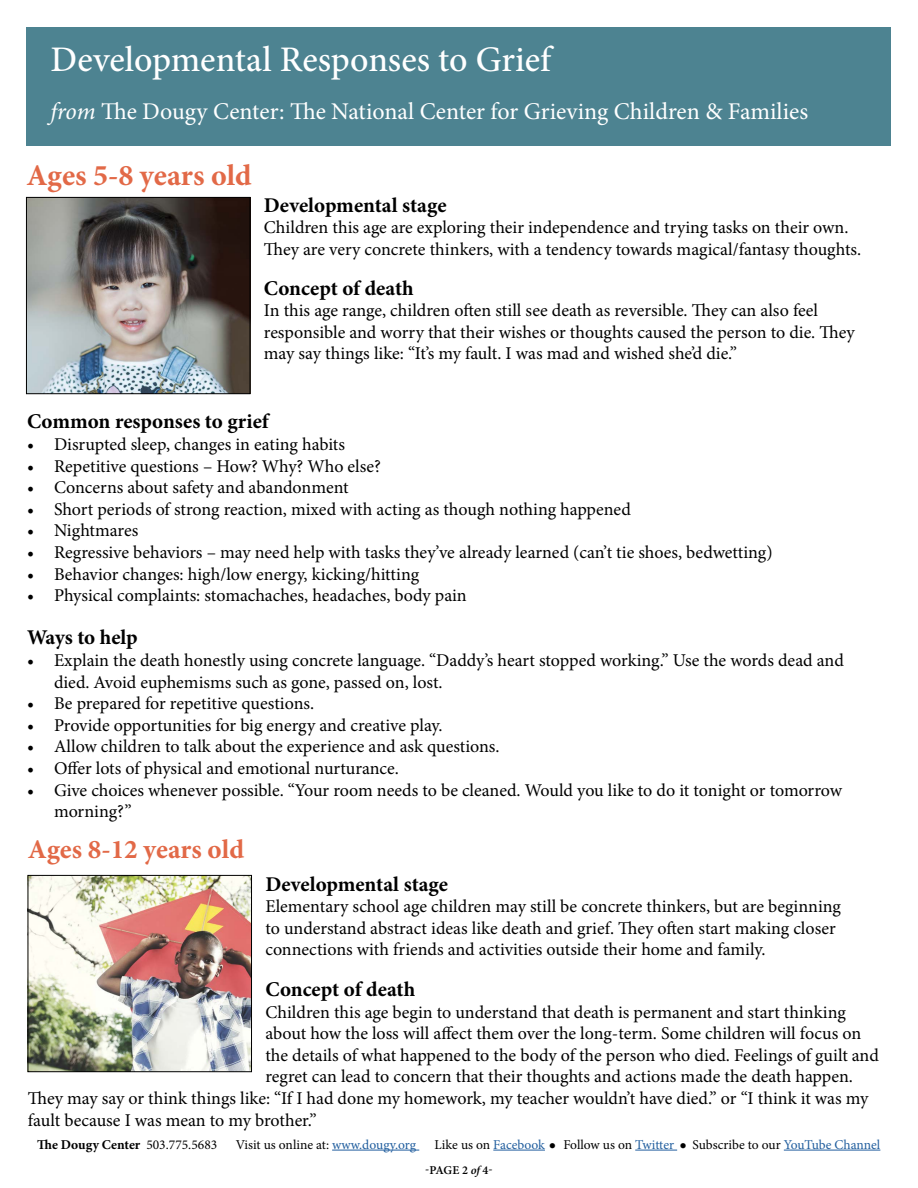
<style>
.page{position:relative;width:918px;height:1188px;background:#fff}
.page>*{position:absolute;margin:0;border:0;box-sizing:border-box;transform-origin:0 0}
.t1{font:500 36px "Minion Pro";color:#fff}
.t2{font:700 30px "Minion Pro";color:#e26947}
.t3{font:700 27px "Minion Pro";color:#e26947}
.t4{font:24px "Minion Pro";color:#fff}
.t5{font:700 21px "Minion Pro";color:#000}
.t6{font:18px/21.6px "Minion Pro";color:#000}
.t7{font:13.5px "Minion Pro";letter-spacing:-.005em;color:#000}
.t8{font:700 13.5px "Minion Pro";letter-spacing:-.005em;color:#000}
.t9{font:600 12px "Minion Pro";color:#000}
.t10{font:9px "Wingdings";color:#000}
.s1{font-style:italic}
.s2{font-weight:400}
.s3{color:#215e9e}
</style>
<div class="page">
<hr style="left:332px;top:1150px;width:87px;height:1px;background:#215e9e">
<hr style="left:493px;top:1150px;width:52px;height:1px;background:#215e9e">
<hr style="left:635px;top:1150px;width:42px;height:1px;background:#215e9e">
<hr style="left:784px;top:1150px;width:96px;height:1px;background:#215e9e">
<div style="left:27px;top:27px;width:864px;height:119px;background:#4d8391"></div>
<img style="left:28px;top:199px;width:220px;height:193px">
<div style="left:26px;top:197px;width:224px;height:197px;border:1px solid #000"></div>
<img style="left:30px;top:877px;width:220px;height:193px">
<div style="left:28px;top:875px;width:224px;height:197px;border:1px solid #000"></div>
<h1 class="t1" style="left:51px;top:35px;width:502px">Developmental Responses to Grief</h1>
<h3 class="t4" style="left:51px;top:95px;width:759px"><span class="s1">from</span> The Dougy Center: The National Center for Grieving Children &amp; Families</h3>
<h2 class="t2" style="left:26px;top:154px;width:227px">Ages 5-8 years old</h2>
<p class="t5" style="left:264px;top:190px;width:184px">Developmental stage</p>
<p class="t6" style="left:264px;top:217px;width:599px">Children this age are exploring their independence and trying tasks on their own.<br>They are very concrete thinkers, with a tendency towards magical/fantasy thoughts.</p>
<p class="t5" style="left:264px;top:273px;width:151px">Concept of death</p>
<p class="t6" style="left:264px;top:300px;width:592px">In this age range, children often still see death as reversible. They can also feel responsible and worry that their wishes or thoughts caused the person to die. They may say things like: “It’s my fault. I was mad and wished she’d die.”</p>
<p class="t5" style="left:27px;top:407px;width:243px">Common responses to grief</p>
<p class="t6" style="left:27px;top:434px;width:320px">• Disrupted sleep, changes in eating habits</p>
<p class="t6" style="left:27px;top:455px;width:355px">• Repetitive questions – How? Why? Who else?</p>
<p class="t6" style="left:27px;top:477px;width:323px">• Concerns about safety and abandonment</p>
<p class="t6" style="left:27px;top:498px;width:605px">• Short periods of strong reaction, mixed with acting as though nothing happened</p>
<p class="t6" style="left:27px;top:520px;width:113px">• Nightmares</p>
<p class="t6" style="left:27px;top:542px;width:747px">• Regressive behaviors – may need help with tasks they’ve already learned (can’t tie shoes, bedwetting)</p>
<p class="t6" style="left:27px;top:563px;width:394px">• Behavior changes: high/low energy, kicking/hitting</p>
<p class="t6" style="left:27px;top:585px;width:441px">• Physical complaints: stomachaches, headaches, body pain</p>
<p class="t5" style="left:27px;top:623px;width:112px">Ways to help</p>
<p class="t6" style="left:54px;top:650px;width:791px;text-indent:-27px">• Explain the death honestly using concrete language. “Daddy’s heart stopped working.” Use the words dead and died. Avoid euphemisms such as gone, passed on, lost.</p>
<p class="t6" style="left:27px;top:693px;width:289px">• Be prepared for repetitive questions.</p>
<p class="t6" style="left:27px;top:714px;width:417px">• Provide opportunities for big energy and creative play.</p>
<p class="t6" style="left:27px;top:736px;width:474px">• Allow children to talk about the experience and ask questions.</p>
<p class="t6" style="left:27px;top:758px;width:373px">• Offer lots of physical and emotional nurturance.</p>
<p class="t6" style="left:54px;top:779px;width:790px;text-indent:-27px">• Give choices whenever possible. “Your room needs to be cleaned. Would you like to do it tonight or tomorrow morning?”</p>
<h3 class="t3" style="left:28px;top:830px;width:218px">Ages 8-12 years old</h3>
<p class="t5" style="left:265px;top:869px;width:184px">Developmental stage</p>
<p class="t6" style="left:265px;top:896px;width:577px">Elementary school age children may still be concrete thinkers, but are beginning to understand abstract ideas like death and grief. They often start making closer connections with friends and activities outside their home and family.</p>
<p class="t5" style="left:265px;top:974px;width:151px">Concept of death</p>
<p class="t6" style="left:265px;top:1001px;width:582px">Children this age begin to understand that death is permanent and start thinking</p>
<p class="t6" style="left:265px;top:1023px;width:597px">about how the loss will affect them over the long-term. Some children will focus on</p>
<p class="t6" style="left:265px;top:1044px;width:615px">the details of what happened to the body of the person who died. Feelings of guilt and</p>
<p class="t6" style="left:265px;top:1066px;width:589px">regret can lead to concern that their thoughts and actions made the death happen.</p>
<p class="t6" style="left:28px;top:1088px;width:842px">They may say or think things like: “If I had done my homework, my teacher wouldn’t have died.” or “I think it was my</p>
<p class="t6" style="left:28px;top:1109px;width:290px">fault because I was mean to my brother.”</p>
<p class="t8" style="left:37px;top:1135px;width:182px">The Dougy Center <span class="s2">503.775.5683</span></p>
<p class="t7" style="left:236px;top:1135px;width:182px">Visit us online at: <span class="s3">www.dougy.org</span></p>
<p class="t7" style="left:435px;top:1135px;width:112px">Like us on <span class="s3">Facebook</span></p>
<p class="t7" style="left:563px;top:1135px;width:112px">Follow us on <span class="s3">Twitter</span></p>
<p class="t10" style="left:549px;top:1141px;width:8px">●</p>
<p class="t7" style="left:692px;top:1135px;width:189px">Subscribe to our <span class="s3">YouTube Channel</span></p>
<p class="t10" style="left:680px;top:1141px;width:8px">●</p>
<p class="t9" style="left:425px;top:1162px;width:69px">-PAGE 2 <span class="s1">of</span> 4-</p>
</div>
